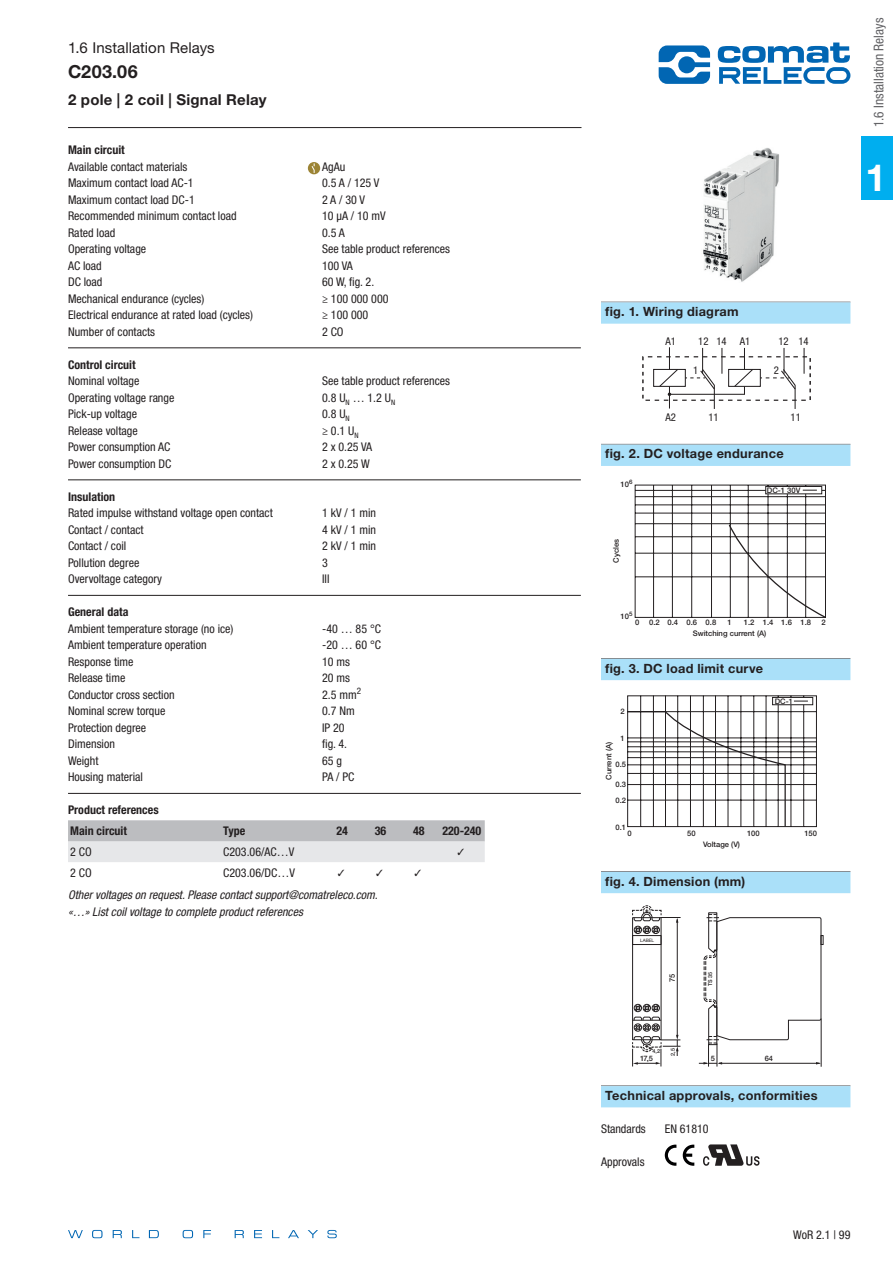
<style>
.page{position:relative;width:893px;height:1263px;background:#fff}
.page>*{position:absolute;margin:0;border:0;box-sizing:border-box;transform-origin:0 0}
.t1{font:700 37.5px "Helvetica Neue LT Std";color:#fff}
.t2{font:700 18px "Helvetica Neue LT Std";letter-spacing:.02em;color:#231f20}
.t3{font:700 15px "Helvetica Neue LT Std";letter-spacing:.015em;color:#231f20}
.t4{font:15px "Helvetica Neue LT Std";letter-spacing:.005em;color:#231f20}
.t5{font:condensed 13.5px "Helvetica Neue LT Std";color:#636366}
.t6{font:700 12.75px "Helvetica Neue LT Std";letter-spacing:.02em;color:#231f20}
.t7{font:condensed 12px/16.5px "Helvetica Neue LT Std";color:#231f20}
.t8{font:italic condensed 12px/16.5px "Helvetica Neue LT Std";color:#231f20}
.t9{font:700 condensed 12px/20.9px "Helvetica Neue LT Std";color:#231f20}
.t10{font:condensed 10.65px "Helvetica Neue LT Std";color:#231f20}
.t11{font:500 7.65px/15.6px "Helvetica Neue LT Std";color:#231f20}
.t12{font:500 7.5px "Helvetica Neue LT Std";color:#231f20}
.t13{font:500 5.4px "Helvetica Neue LT Std";color:#231f20}
.t14{font:4.65px "Helvetica Neue LT Std";color:#231f20}
</style>
<div class="page">
<svg style="left:254px;top:1230px;width:8px;height:8px"></svg>
<svg style="left:235px;top:1230px;width:9px;height:8px"></svg>
<svg style="left:327px;top:1230px;width:10px;height:8px"></svg>
<svg style="left:308px;top:1230px;width:10px;height:8px"></svg>
<svg style="left:272px;top:1230px;width:7px;height:8px"></svg>
<svg style="left:288px;top:1230px;width:11px;height:8px"></svg>
<svg style="left:113px;top:1230px;width:9px;height:8px"></svg>
<svg style="left:92px;top:1230px;width:10px;height:8px"></svg>
<svg style="left:68px;top:1230px;width:15px;height:8px"></svg>
<svg style="left:203px;top:1230px;width:8px;height:8px"></svg>
<svg style="left:132px;top:1230px;width:7px;height:8px"></svg>
<svg style="left:183px;top:1230px;width:10px;height:8px"></svg>
<svg style="left:149px;top:1230px;width:10px;height:8px"></svg>
<svg style="left:659px;top:45px;width:51px;height:39px"></svg>
<svg style="left:718px;top:43px;width:132px;height:41px"></svg>
<div style="left:861px;top:136px;width:32px;height:64px;background:#00aeef"></div>
<hr style="left:68px;top:348px;width:513px;height:1px;background:#231f20">
<hr style="left:68px;top:480px;width:513px;height:1px;background:#231f20">
<hr style="left:68px;top:595px;width:513px;height:1px;background:#231f20">
<hr style="left:68px;top:793px;width:513px;height:1px;background:#231f20">
<hr style="left:68px;top:127px;width:513px;height:1px;background:#231f20">
<div style="left:601px;top:302px;width:249px;height:22px;background:#aae0f9"></div>
<hr style="left:601px;top:444px;width:249px;height:1px;background:#808285">
<div style="left:601px;top:445px;width:249px;height:21px;background:#aae0f9"></div>
<hr style="left:601px;top:658px;width:249px;height:1px;background:#808285">
<div style="left:601px;top:659px;width:249px;height:21px;background:#aae0f9"></div>
<hr style="left:601px;top:871px;width:249px;height:1px;background:#808285">
<div style="left:601px;top:872px;width:249px;height:21px;background:#aae0f9"></div>
<hr style="left:601px;top:1085px;width:249px;height:1px;background:#808285">
<div style="left:601px;top:1086px;width:249px;height:21px;background:#aae0f9"></div>
<img style="left:703px;top:148px;width:76px;height:134px">
<svg style="left:642px;top:347px;width:169px;height:62px"></svg>
<svg style="left:634px;top:484px;width:192px;height:134px"></svg>
<svg style="left:627px;top:695px;width:190px;height:133px"></svg>
<svg style="left:699px;top:912px;width:124px;height:154px"></svg>
<hr style="left:821px;top:1018px;width:1px;height:49px;background:#231f20">
<div style="left:632px;top:917px;width:29px;height:123px;border:1px solid #231f20"></div>
<hr style="left:677px;top:919px;width:1px;height:118px;background:#231f20">
<div style="left:632px;top:935px;width:29px;height:10px;border:1px solid #231f20"></div>
<div style="left:652px;top:926px;width:8px;height:8px;border:1px solid #231f20;border-radius:50%"></div>
<div style="left:643px;top:926px;width:8px;height:8px;border:1px solid #231f20;border-radius:50%"></div>
<div style="left:634px;top:926px;width:8px;height:8px;border:1px solid #231f20;border-radius:50%"></div>
<svg style="left:632px;top:905px;width:49px;height:28px"></svg>
<svg style="left:632px;top:1017px;width:48px;height:49px"></svg>
<div style="left:634px;top:1004px;width:8px;height:8px;border:1px solid #231f20;border-radius:50%"></div>
<div style="left:643px;top:1004px;width:8px;height:8px;border:1px solid #231f20;border-radius:50%"></div>
<div style="left:652px;top:1004px;width:8px;height:8px;border:1px solid #231f20;border-radius:50%"></div>
<svg style="left:634px;top:1004px;width:25px;height:7px"></svg>
<svg style="left:683px;top:1144px;width:11px;height:22px"></svg>
<svg style="left:665px;top:1144px;width:11px;height:22px"></svg>
<svg style="left:703px;top:1144px;width:56px;height:22px"></svg>
<div style="left:308px;top:162px;width:12px;height:12px;background:#9c8435;border-radius:50%"></div>
<svg style="left:311px;top:163px;width:4px;height:11px"></svg>
<svg style="left:68px;top:820px;width:417px;height:42px;background:#d1d2d4"></svg>
<p class="t4" style="left:68px;top:39px;width:148px">1.6 Installation Relays</p>
<h2 class="t2" style="left:68px;top:61px;width:71px">C203.06</h2>
<p class="t3" style="left:68px;top:90px;width:200px">2 pole | 2 coil | Signal Relay</p>
<p class="t9" style="left:68px;top:139px;width:58px">Main circuit</p>
<p class="t7" style="left:68px;top:158px;width:186px">Available contact materials<br>Maximum contact load AC-1<br>Maximum contact load DC-1<br>Recommended minimum contact load<br>Rated load<br>Operating voltage<br>AC load<br>DC load<br>Mechanical endurance (cycles)<br>Electrical endurance at rated load (cycles)<br>Number of contacts</p>
<p class="t9" style="left:68px;top:354px;width:69px">Control circuit</p>
<p class="t7" style="left:68px;top:373px;width:108px">Nominal voltage<br>Operating voltage range<br>Pick-up voltage<br>Release voltage<br>Power consumption AC<br>Power consumption DC</p>
<p class="t9" style="left:68px;top:486px;width:49px">Insulation</p>
<p class="t7" style="left:68px;top:505px;width:206px">Rated impulse withstand voltage open contact<br>Contact / contact<br>Contact / coil<br>Pollution degree<br>Overvoltage category</p>
<p class="t9" style="left:68px;top:601px;width:62px">General data</p>
<p class="t7" style="left:68px;top:620px;width:167px">Ambient temperature storage (no ice)<br>Ambient temperature operation<br>Response time<br>Release time<br>Conductor cross section<br>Nominal screw torque<br>Protection degree<br>Dimension<br>Weight<br>Housing material</p>
<p class="t9" style="left:68px;top:799px;width:92px">Product references<br>Main circuit</p>
<p class="t7" style="left:322px;top:158px;width:129px">AgAu<br>0.5 A / 125 V<br>2 A / 30 V<br>10 µA / 10 mV<br>0.5 A<br>See table product references<br>100 VA<br>60 W, fig. 2.<br>≥ 100 000 000<br>≥ 100 000<br>2 CO</p>
<p class="t7" style="left:322px;top:373px;width:129px">See table product references<br>0.8 U<sub>N</sub> … 1.2 U<sub>N<br></sub>0.8 U<sub>N<br></sub>≥ 0.1 U<sub>N<br></sub>2 x 0.25 VA<br>2 x 0.25 W</p>
<p class="t7" style="left:322px;top:505px;width:55px">1 kV / 1 min<br>4 kV / 1 min<br>2 kV / 1 min<br>3<br>III</p>
<p class="t7" style="left:322px;top:620px;width:60px">-40 … 85 °C -20 … 60 °C<br>10 ms<br>20 ms<br>2.5 mm<sup>2<br></sup>0.7 Nm<br>IP 20<br>fig. 4.<br>65 g<br>PA / PC</p>
<p class="t9" style="left:223px;top:820px;width:23px">Type</p>
<p class="t9" style="left:337px;top:820px;width:13px">24</p>
<p class="t9" style="left:375px;top:820px;width:13px">36</p>
<p class="t9" style="left:413px;top:820px;width:13px">48</p>
<p class="t9" style="left:442px;top:820px;width:40px">220-240</p>
<p class="t7" style="left:70px;top:843px;width:23px">2 CO</p>
<p class="t7" style="left:223px;top:843px;width:73px">C203.06/AC…V</p>
<p class="t7" style="left:70px;top:864px;width:23px">2 CO</p>
<p class="t7" style="left:223px;top:864px;width:73px">C203.06/DC…V</p>
<p class="t8" style="left:68px;top:887px;width:311px">Other voltages on request. Please contact support@comatreleco.com. «…» List coil voltage to complete product references</p>
<p class="t5" style="left:871px;top:127px;width:111px;rotate:-90deg">1.6 Installation Relays</p>
<h1 class="t1" style="left:865px;top:155px;width:22px">1</h1>
<p class="t6" style="left:605px;top:304px;width:135px">fig. 1. Wiring diagram</p>
<p class="t10" style="left:665px;top:335px;width:12px">A1</p>
<p class="t10" style="left:698px;top:335px;width:12px">12</p>
<p class="t10" style="left:693px;top:364px;width:7px">1</p>
<p class="t10" style="left:774px;top:364px;width:7px">2</p>
<p class="t10" style="left:716px;top:335px;width:35px">14 A1</p>
<p class="t10" style="left:778px;top:335px;width:32px">12 14</p>
<p class="t10" style="left:665px;top:411px;width:12px">A2</p>
<p class="t10" style="left:708px;top:411px;width:12px">11</p>
<p class="t10" style="left:791px;top:411px;width:12px">11</p>
<p class="t6" style="left:605px;top:446px;width:180px">fig. 2. DC voltage endurance</p>
<p class="t11" style="left:621px;top:476px;width:13px">10<sup>6</sup></p>
<p class="t11" style="left:767px;top:482px;width:35px">DC-1 30V</p>
<p class="t11" style="left:608px;top:563px;width:25px;rotate:-90deg">Cycles</p>
<p class="t11" style="left:621px;top:608px;width:13px">10<sup>5</sup></p>
<p class="t11" style="left:635px;top:614px;width:6px">0</p>
<p class="t11" style="left:649px;top:614px;width:69px">0.2 0.4 0.6 0.8</p>
<p class="t11" style="left:727px;top:614px;width:6px">1</p>
<p class="t11" style="left:744px;top:614px;width:69px">1.2 1.4 1.6 1.8</p>
<p class="t11" style="left:822px;top:614px;width:6px">2</p>
<p class="t11" style="left:693px;top:626px;width:75px">Switching current (A)</p>
<p class="t6" style="left:605px;top:660px;width:159px">fig. 3. DC load limit curve</p>
<p class="t11" style="left:620px;top:704px;width:6px">2</p>
<p class="t11" style="left:620px;top:730px;width:6px">1</p>
<p class="t11" style="left:615px;top:757px;width:12px">0.5</p>
<p class="t11" style="left:615px;top:776px;width:12px">0.3<br>0.2</p>
<p class="t11" style="left:615px;top:819px;width:12px">0.1</p>
<p class="t11" style="left:628px;top:825px;width:6px">0</p>
<p class="t11" style="left:687px;top:825px;width:10px">50</p>
<p class="t11" style="left:747px;top:825px;width:14px">100</p>
<p class="t11" style="left:804px;top:825px;width:14px">150</p>
<p class="t11" style="left:775px;top:693px;width:20px">DC-1</p>
<p class="t11" style="left:601px;top:780px;width:39px;rotate:-90deg">Current (A)</p>
<p class="t11" style="left:703px;top:836px;width:39px">Voltage (V)</p>
<p class="t6" style="left:605px;top:873px;width:142px">fig. 4. Dimension (mm)</p>
<p class="t14" style="left:640px;top:937px;width:16px">LABEL</p>
<p class="t12" style="left:668px;top:982px;width:10px;rotate:-90deg">75</p>
<p class="t13" style="left:652px;top:1047px;width:9px">4,2</p>
<p class="t12" style="left:640px;top:1054px;width:15px">17,5</p>
<p class="t13" style="left:670px;top:1056px;width:9px;rotate:-90deg">2,5</p>
<p class="t13" style="left:707px;top:986px;width:16px;rotate:-90deg">TS 35</p>
<p class="t12" style="left:711px;top:1054px;width:6px">5</p>
<p class="t12" style="left:765px;top:1054px;width:10px">64</p>
<p class="t6" style="left:605px;top:1087px;width:214px">Technical approvals, conformities</p>
<p class="t7" style="left:601px;top:1120px;width:46px">Standards</p>
<p class="t7" style="left:665px;top:1120px;width:45px">EN 61810</p>
<p class="t7" style="left:601px;top:1153px;width:45px">Approvals</p>
<p class="t7" style="left:793px;top:1226px;width:59px">WoR 2.1 | 99</p>
</div>
